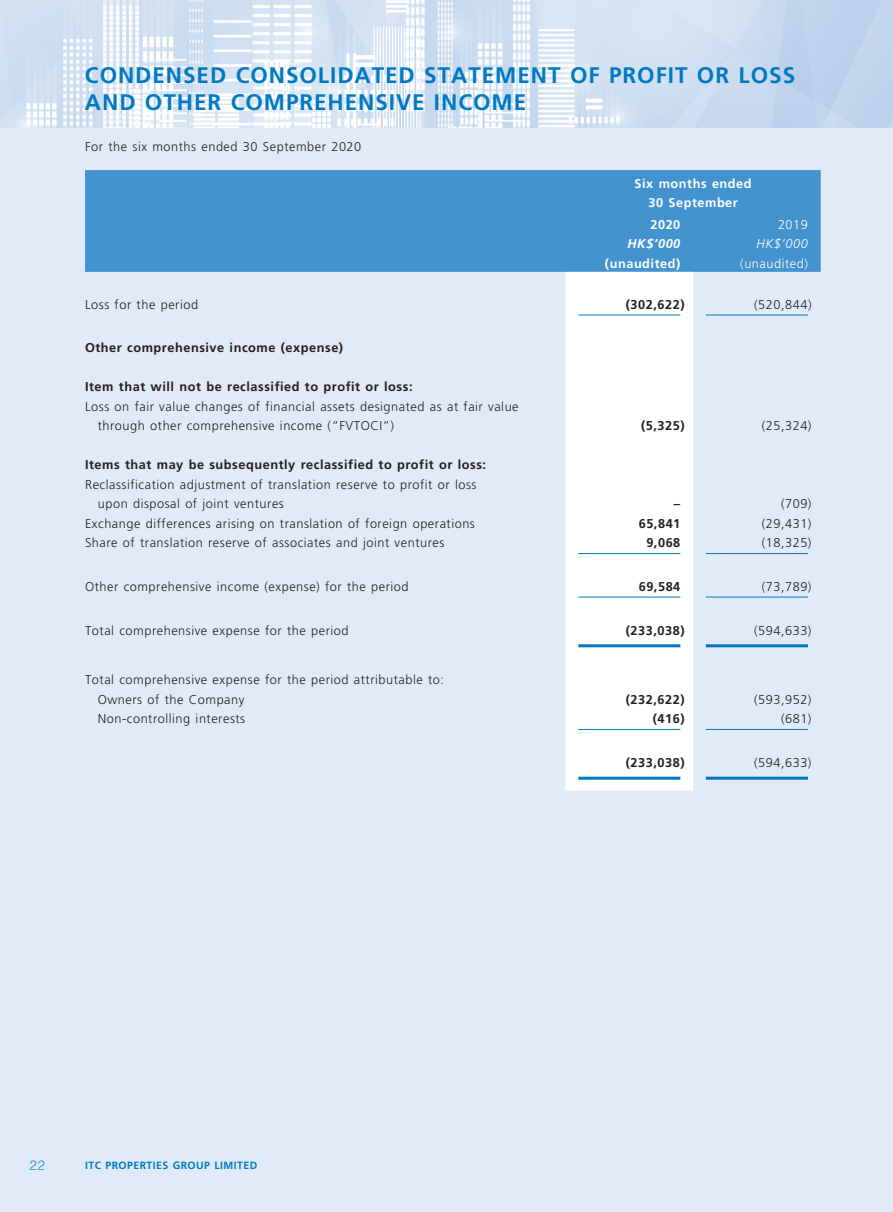
<style>
.page{position:relative;width:893px;height:1212px;background:#e1ebf7}
.page>*{position:absolute;margin:0;border:0;box-sizing:border-box;transform-origin:0 0}
.t1{font:700 22.5px "Frutiger";letter-spacing:.04em;color:#0079c2}
.t2{font:300 13.5px "Helvetica";color:#1e89ca}
.t3{font:300 12.75px/19.5px "Frutiger";letter-spacing:.04em;color:#231f20}
.t4{font:700 12.75px "Frutiger";letter-spacing:.04em;color:#231f20}
.t5{font:700 12.75px/19.5px "Frutiger";letter-spacing:.04em;color:#fff;text-align:center}
.t6{font:300 12.75px "Frutiger";letter-spacing:.04em;color:#fff}
.t7{font:italic 700 12.75px "Frutiger";color:#fff}
.t8{font:italic 300 12.75px "Frutiger";color:#fff}
.t9{font:700 10.5px "Frutiger";letter-spacing:.04em;color:#0079c2}
</style>
<div class="page">
<img style="left:0;top:0;width:893px;height:128px">
<div style="left:85px;top:170px;width:736px;height:102px;background:#4393cf"></div>
<div style="left:566px;top:272px;width:127px;height:518px;background:#fff"></div>
<hr style="left:578px;top:315px;width:102px;height:1px;background:#0079c2">
<hr style="left:706px;top:315px;width:102px;height:1px;background:#0079c2">
<hr style="left:578px;top:553px;width:102px;height:1px;background:#0079c2">
<hr style="left:706px;top:553px;width:102px;height:1px;background:#0079c2">
<hr style="left:578px;top:597px;width:102px;height:1px;background:#0079c2">
<hr style="left:706px;top:597px;width:102px;height:1px;background:#0079c2">
<hr style="left:578px;top:644px;width:102px;height:3px;background:#0079c2">
<hr style="left:706px;top:644px;width:102px;height:3px;background:#0079c2">
<hr style="left:578px;top:729px;width:102px;height:1px;background:#0079c2">
<hr style="left:706px;top:729px;width:102px;height:1px;background:#0079c2">
<hr style="left:578px;top:777px;width:102px;height:3px;background:#0079c2">
<hr style="left:706px;top:777px;width:102px;height:3px;background:#0079c2">
<h1 class="t1" style="left:85px;top:62px;width:82px">CONDENSE</h1>
<h1 class="t1" style="left:210px;top:62px;width:58px">D CONSO</h1>
<h1 class="t1" style="left:318px;top:62px;width:215px">LIDATE D STATE MENT</h1>
<h1 class="t1" style="left:570px;top:62px;width:196px">OF PROFIT OR LOSS</h1>
<h1 class="t1" style="left:85px;top:89px;width:275px">AND OTHER COMPREHENS</h1>
<h1 class="t1" style="left:389px;top:89px;width:136px">IVE INCOME</h1>
<p class="t3" style="left:85px;top:137px;width:278px">For the six months ended 30 September 2020</p>
<p class="t5" style="left:635px;top:174px;width:119px">Six months ended<br>30 September</p>
<p class="t5" style="left:650px;top:215px;width:31px">2020</p>
<p class="t6" style="left:778px;top:217px;width:31px">2019</p>
<p class="t7" style="left:628px;top:236px;width:54px">HK$’000</p>
<p class="t8" style="left:756px;top:237px;width:53px">HK$’000</p>
<p class="t5" style="left:605px;top:254px;width:77px">(unaudited)</p>
<p class="t6" style="left:740px;top:256px;width:69px">(unaudited)</p>
<p class="t3" style="left:85px;top:295px;width:115px">Loss for the period</p>
<p class="t4" style="left:626px;top:297px;width:60px">(302,622)</p>
<p class="t3" style="left:754px;top:295px;width:59px">(520,844)</p>
<p class="t4" style="left:85px;top:340px;width:260px">Other comprehensive income (expense)</p>
<p class="t4" style="left:85px;top:379px;width:329px">Item that will not be reclassified to profit or loss:</p>
<p class="t3" style="left:98px;top:397px;width:422px;text-indent:-13px">Loss on fair value changes of financial assets designated as at fair value through other comprehensive income (“FVTOCI”)</p>
<p class="t4" style="left:641px;top:418px;width:45px">(5,325)</p>
<p class="t3" style="left:762px;top:416px;width:51px">(25,324)</p>
<p class="t4" style="left:85px;top:457px;width:403px">Items that may be subsequently reclassified to profit or loss:</p>
<p class="t3" style="left:98px;top:475px;width:380px;text-indent:-13px">Reclassification adjustment of translation reserve to profit or loss upon disposal of joint ventures</p>
<p class="t4" style="left:674px;top:496px;width:8px">–</p>
<p class="t3" style="left:781px;top:494px;width:32px">(709)</p>
<p class="t3" style="left:85px;top:514px;width:391px">Exchange differences arising on translation of foreign operations</p>
<p class="t4" style="left:639px;top:516px;width:43px">65,841</p>
<p class="t3" style="left:762px;top:514px;width:51px">(29,431)</p>
<p class="t3" style="left:85px;top:533px;width:361px">Share of translation reserve of associates and joint ventures</p>
<p class="t4" style="left:646px;top:535px;width:36px">9,068</p>
<p class="t3" style="left:762px;top:533px;width:51px">(18,325)</p>
<p class="t3" style="left:85px;top:577px;width:325px">Other comprehensive income (expense) for the period</p>
<p class="t4" style="left:639px;top:579px;width:43px">69,584</p>
<p class="t3" style="left:762px;top:577px;width:51px">(73,789)</p>
<p class="t3" style="left:85px;top:620px;width:265px">Total comprehensive expense for the period</p>
<p class="t4" style="left:626px;top:622px;width:60px">(233,038)</p>
<p class="t3" style="left:754px;top:620px;width:59px">(594,633)</p>
<p class="t3" style="left:98px;top:670px;width:348px;text-indent:-13px">Total comprehensive expense for the period attributable to:<br>Owners of the Company</p>
<p class="t4" style="left:626px;top:692px;width:60px">(232,622)</p>
<p class="t3" style="left:754px;top:690px;width:59px">(593,952)</p>
<p class="t3" style="left:98px;top:709px;width:149px">Non-controlling interests</p>
<p class="t4" style="left:653px;top:711px;width:33px">(416)</p>
<p class="t3" style="left:781px;top:709px;width:32px">(681)</p>
<p class="t4" style="left:626px;top:755px;width:60px">(233,038)</p>
<p class="t3" style="left:754px;top:753px;width:59px">(594,633)</p>
<p class="t2" style="left:29px;top:1156px;width:17px">22</p>
<p class="t9" style="left:85px;top:1159px;width:174px">ITC PROPERTIES GROUP LIMITE D</p>
</div>
